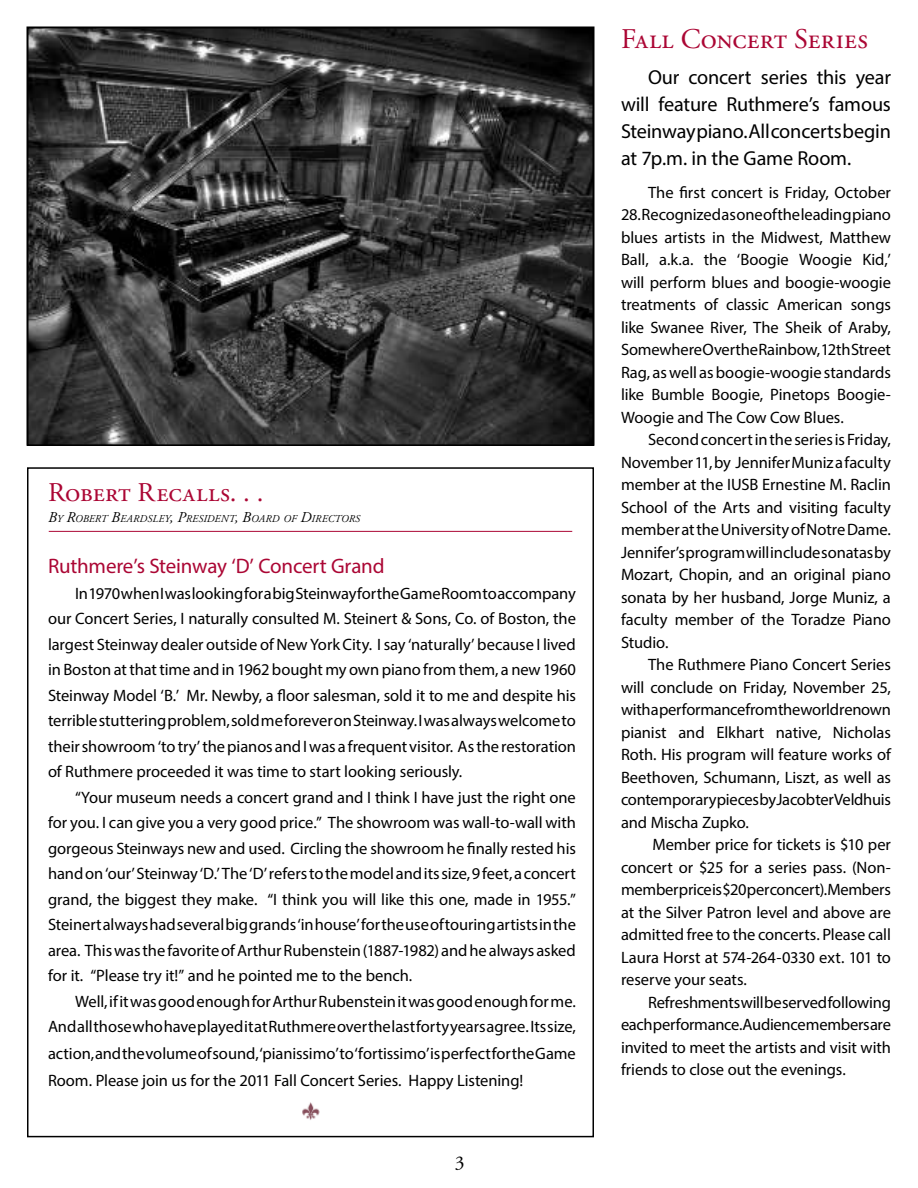
<style>
.page{position:relative;width:918px;height:1188px;background:#fff}
.page>*{position:absolute;margin:0;border:0;box-sizing:border-box;transform-origin:0 0}
.t1{font:28.5px "Adobe Garamond Pro";letter-spacing:.085em;color:#ab0634}
.t2{font:27px "Adobe Garamond Pro";letter-spacing:.12em;color:#ab0634}
.t3{font:21px "Myriad Pro";letter-spacing:-.01em;color:#ab0634}
.t4{font:20.25px/27px "Myriad Pro";letter-spacing:-.01em;color:#000;text-align:justify}
.t5{font:19.5px "Adobe Garamond Pro";color:#000}
.t6{font:16.5px/22.5px "Myriad Pro";letter-spacing:-.005em;color:#000;text-align:justify}
.t7{font:italic 10.5px "Adobe Garamond Pro";letter-spacing:.01em;color:#000}
.s1{font-size:15px}
</style>
<div class="page">
<hr style="left:49px;top:531px;width:523px;height:1px;background:#ab0634">
<img style="left:30px;top:30px;width:561px;height:413px">
<img style="left:302px;top:1102px;width:18px;height:18px">
<div style="left:27px;top:27px;width:567px;height:419px;border:2px solid #000"></div>
<h2 class="t2" style="left:48px;top:476px;width:217px">Robert Recalls. . .</h2>
<p class="t7" style="left:48px;top:513px;width:314px"><span class="s1">B</span>Y <span class="s1">R</span>OBERT <span class="s1">B</span>EARDSLEY<span class="s1">, P</span>RESIDENT<span class="s1">, B</span>OARD OF <span class="s1">D</span>IRECTORS</p>
<p class="t3" style="left:48px;top:553px;width:338px">Ruthmere’s Steinway ‘D’ Concert Grand</p>
<p class="t6" style="left:48px;top:580px;width:530px;line-height:25.5px;text-indent:27px">In 1970 when I was looking for a big Steinway for the Game Room to accompany our Concert Series, I naturally consulted M. Steinert &amp; Sons, Co. of Boston, the largest Steinway dealer outside of New York City. I say ‘naturally’ because I lived in Boston at that time and in 1962 bought my own piano from them, a new 1960<br>Steinway Model ‘B.’ Mr. Newby, a floor salesman, sold it to me and despite his terrible stuttering problem, sold me forever on Steinway. I was always welcome to their showroom ‘to try’ the pianos and I was a frequent visitor. As the restoration of Ruthmere proceeded it was time to start looking seriously.</p>
<p class="t6" style="left:48px;top:784px;width:530px;line-height:25.5px;text-indent:27px">“Your museum needs a concert grand and I think I have just the right one for you. I can give you a very good price.” The showroom was wall-to-wall with gorgeous Steinways new and used. Circling the showroom he finally rested his hand on ‘our’ Steinway ‘D.’ The ‘D’ refers to the model and its size, 9 feet, a concert grand, the biggest they make. “I think you will like this one, made in 1955.” Steinert always had several big grands ‘in house’ for the use of touring artists in the area. This was the favorite of Arthur Rubenstein (1887-1982) and he always asked for it. “Please try it!” and he pointed me to the bench.</p>
<p class="t6" style="left:48px;top:988px;width:529px;line-height:25.5px;text-align:right">Well, if it was good enough for Arthur Rubenstein it was good enough for me.<br>And all those who have played it at Ruthmere over the last forty years agree. Its size,</p>
<p class="t6" style="left:48px;top:1040px;width:529px;line-height:27px">action, and the volume of sound, ‘pianissimo’ to ‘fortissimo’ is perfect for the Game<br>Room. Please join us for the 2011 Fall Concert Series. Happy Listening!</p>
<p class="t5" style="left:455px;top:1151px;width:11px">3</p>
<h1 class="t1" style="left:621px;top:22px;width:249px">Fall Concert Series</h1>
<p class="t4" style="left:621px;top:63px;width:272px;text-indent:27px">Our concert series this year will feature Ruthmere’s famous Steinway piano. All concerts begin at 7p.m. in the Game Room.</p>
<p class="t6" style="left:648px;top:181px;width:244px">The first concert is Friday, October</p>
<p class="t6" style="left:621px;top:203px;width:272px">28. Recognized as one of the leading piano blues artists in the Midwest, Matthew Ball, a.k.a. the ‘Boogie Woogie Kid,’ will perform blues and boogie-woogie treatments of classic American songs like Swanee River, The Sheik of Araby, Somewhere Over the Rainbow, 12th Street Rag, as well as boogie-woogie standards like Bumble Boogie, Pinetops Boogie-Woogie and The Cow Cow Blues.</p>
<p class="t6" style="left:621px;top:428px;width:271px;text-indent:27px">Second concert in the series is Friday, November 11, by Jennifer Muniz a faculty member at the IUSB Ernestine M. Raclin School of the Arts and visiting faculty member at the University of Notre Dame.<br>Jennifer’s program will include sonatas by Mozart, Chopin, and an original piano sonata by her husband, Jorge Muniz, a faculty member of the Toradze Piano Studio.</p>
<p class="t6" style="left:621px;top:653px;width:272px;text-indent:27px">The Ruthmere Piano Concert Series will conclude on Friday, November 25, with a performance from the world renown pianist and Elkhart native, Nicholas Roth. His program will feature works of Beethoven, Schumann, Liszt, as well as contemporary pieces by Jacob ter Veldhuis and Mischa Zupko.</p>
<p class="t6" style="left:621px;top:833px;width:272px;text-indent:31px">Member price for tickets is $10 per concert or $25 for a series pass. (Non&shy;member price is $20 per concert). Members at the Silver Patron level and above are admitted free to the concerts. Please call Laura Horst at 574-264-0330 ext. 101 to reserve your seats.</p>
<p class="t6" style="left:621px;top:991px;width:271px;text-indent:27px">Refreshments will be served following each performance. Audience members are invited to meet the artists and visit with friends to close out the evenings.</p>
</div>
